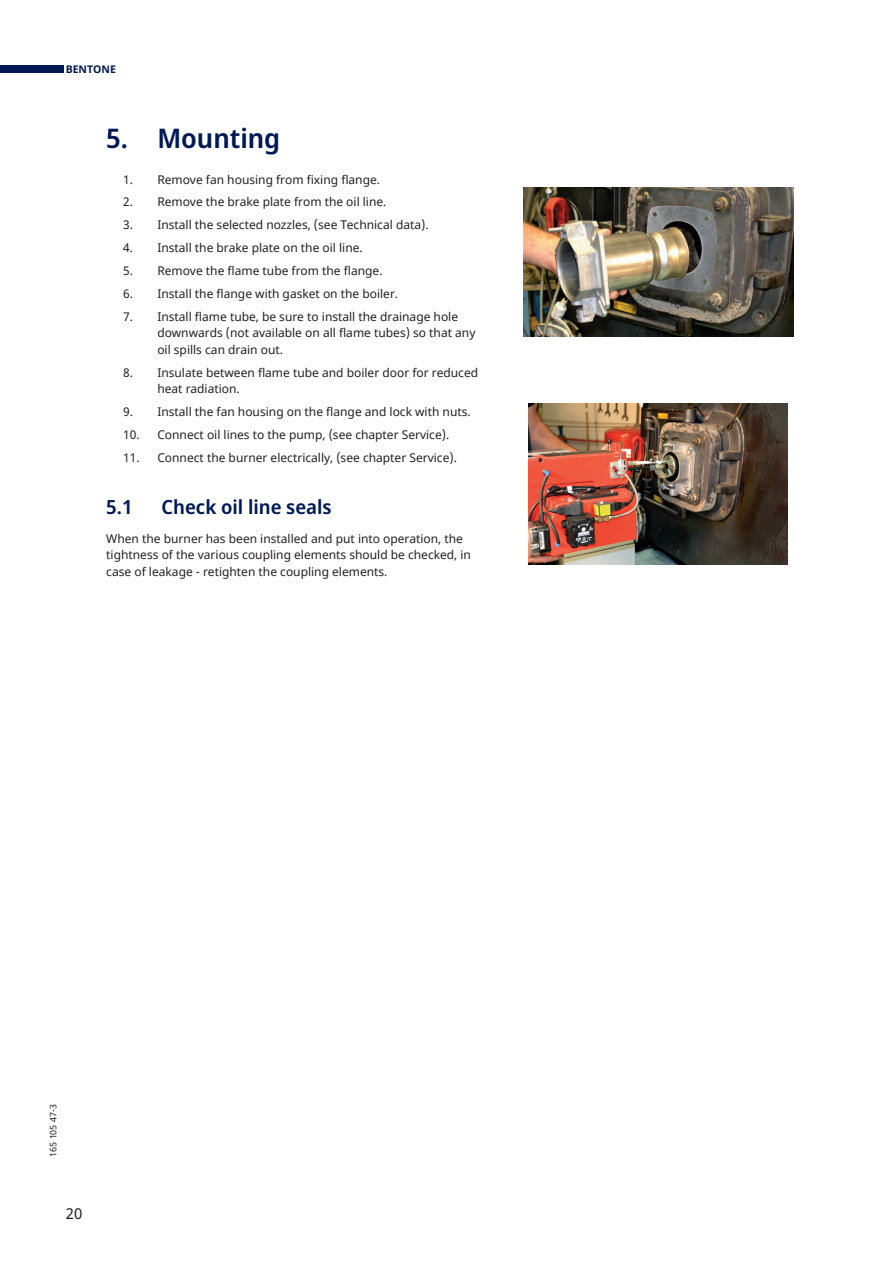
<style>
.page{position:relative;width:893px;height:1263px;background:#fff}
.page>*{position:absolute;margin:0;border:0;box-sizing:border-box;transform-origin:0 0}
.t1{font:600 27px "Noto Sans Display";color:#001954}
.t2{font:600 19.5px "Noto Sans Display";color:#001954}
.t3{font:15px "Noto Sans";color:#231f20}
.t4{font:12px/16.5px "Noto Sans";color:#231f20}
.t5{font:700 10.5px "Noto Sans";color:#001954}
.t6{font:9px "Noto Sans";color:#231f20}
</style>
<div class="page">
<div style="left:0;top:66px;width:64px;height:7px;background:#001954"></div>
<img style="left:529px;top:403px;width:258px;height:161px">
<img style="left:524px;top:187px;width:270px;height:149px">
<p class="t5" style="left:66px;top:64px;width:52px">BENTONE</p>
<h1 class="t1" style="left:106px;top:127px;width:175px">5. Mounting</h1>
<p class="t4" style="left:123px;top:172px;width:258px">1. Remove fan housing from fixing flange.</p>
<p class="t4" style="left:123px;top:195px;width:265px">2. Remove the brake plate from the oil line.</p>
<p class="t4" style="left:123px;top:218px;width:307px">3. Install the selected nozzles, (see Technical data).</p>
<p class="t4" style="left:123px;top:240px;width:241px">4. Install the brake plate on the oil line.</p>
<p class="t4" style="left:123px;top:263px;width:261px">5. Remove the flame tube from the flange.</p>
<p class="t4" style="left:123px;top:286px;width:276px">6. Install the flange with gasket on the boiler.</p>
<p class="t4" style="left:157px;top:309px;width:320px;text-indent:-34px">7. Install flame tube, be sure to install the drainage hole downwards (not available on all flame tubes) so that any oil spills can drain out.</p>
<p class="t4" style="left:157px;top:365px;width:322px;text-indent:-34px">8. Insulate between flame tube and boiler door for reduced heat radiation.</p>
<p class="t4" style="left:123px;top:404px;width:349px">9. Install the fan housing on the flange and lock with nuts.</p>
<p class="t4" style="left:123px;top:427px;width:327px">10. Connect oil lines to the pump, (see chapter Service).</p>
<p class="t4" style="left:123px;top:450px;width:335px">11. Connect the burner electrically, (see chapter Service).</p>
<h2 class="t2" style="left:106px;top:499px;width:28px">5.1</h2>
<h2 class="t2" style="left:162px;top:499px;width:172px">Check oil line seals</h2>
<p class="t4" style="left:106px;top:531px;width:366px">When the burner has been installed and put into operation, the tightness of the various coupling elements should be checked, in case of leakage - retighten the coupling elements.</p>
<p class="t6" style="left:49px;top:1157px;width:54px;rotate:-90deg">165 105 47-3</p>
<p class="t3" style="left:66px;top:1206px;width:18px">20</p>
</div>
